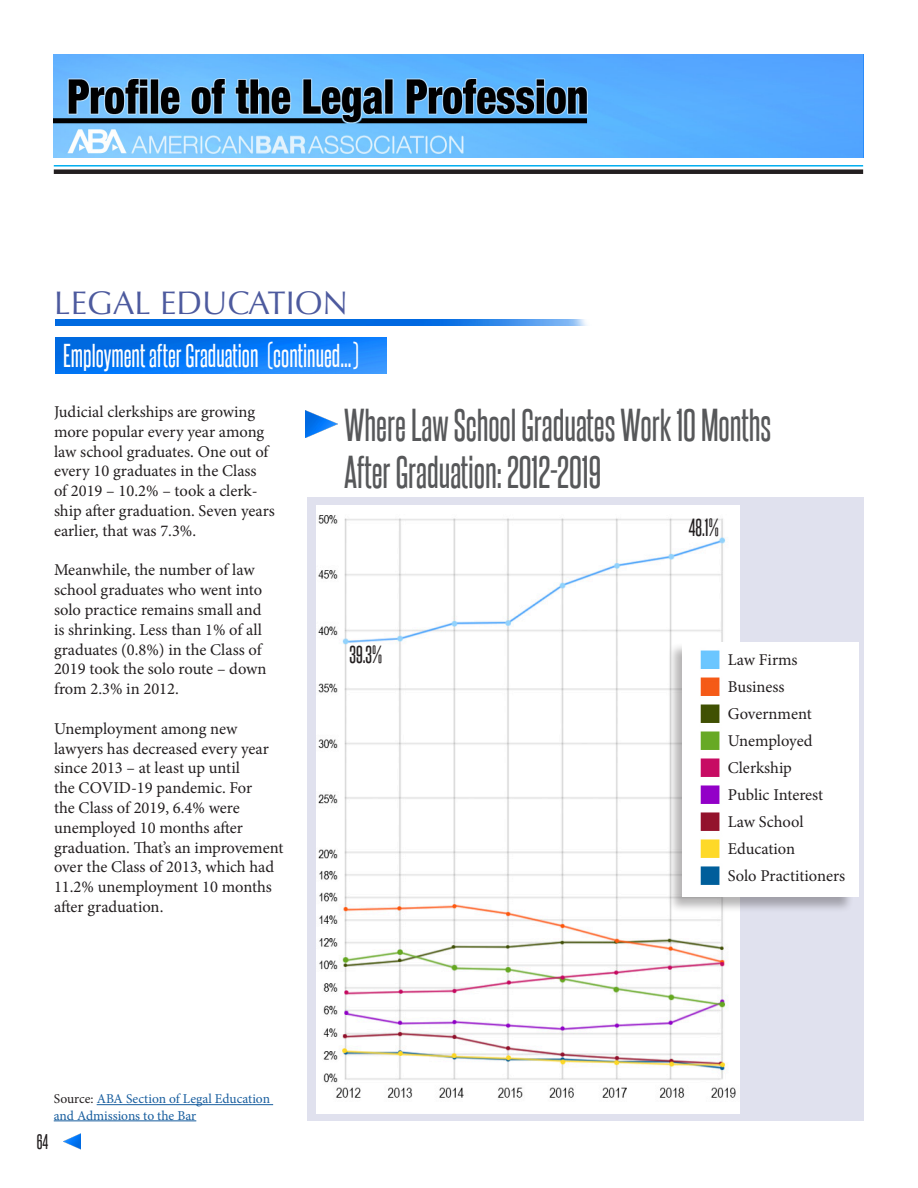
<style>
.page{position:relative;width:918px;height:1188px;background:#fff}
.page>*{position:absolute;margin:0;border:0;box-sizing:border-box;transform-origin:0 0}
.t1{font:39px/46.8px "Steelfish Rg";letter-spacing:-.005em;color:#57585a}
.t2{font:32.85px "Optima";color:#4d5a9e}
.t3{font:28.05px "Steelfish Rg";color:#fff}
.t4{font:21px "Steelfish Rg";color:#231f20}
.t5{font:18px "Steelfish Rg";color:#231f20}
.t6{font:16.5px/19.8px "Minion Pro";color:#231f20}
.t7{font:13.5px/16.2px "Minion Pro";color:#175d9e}
.s1{color:#231f20}
</style>
<div class="page">
<img style="left:54px;top:54px;width:809px;height:104px">
<img style="left:63px;top:1134px;width:18px;height:15px">
<div style="left:54px;top:169px;width:809px;height:5px;background:#231f20"></div>
<hr style="left:54px;top:165px;width:809px;height:2px;background:#00aeef">
<img style="left:56px;top:337px;width:331px;height:36px">
<img style="left:56px;top:319px;width:531px;height:6px">
<img style="left:306px;top:410px;width:32px;height:28px">
<div style="left:307px;top:497px;width:557px;height:623px;background:#e0e1ee"></div>
<img style="left:316px;top:506px;width:424px;height:608px">
<div style="left:667px;top:643px;width:188px;height:270px;background:#231f20;opacity:.33"></div>
<div style="left:688px;top:642px;width:171px;height:255px;background:#fff"></div>
<img style="left:682px;top:642px;width:38px;height:255px">
<hr style="left:97px;top:1104px;width:176px;height:1px;background:#175d9e">
<hr style="left:54px;top:1121px;width:142px;height:1px;background:#175d9e">
<p class="t2" style="left:54px;top:283px;width:295px">LEGAL EDUCATION</p>
<p class="t3" style="left:63px;top:338px;width:297px">Employment after Graduation (continued...)</p>
<p class="t6" style="left:54px;top:402px;width:222px">Judicial clerkships are growing more popular every year among law school graduates. One out of every 10 graduates in the Class<br>of 2019 – 10.2% – took a clerk&shy;ship after graduation. Seven years earlier, that was 7.3%.</p>
<p class="t6" style="left:54px;top:560px;width:214px">Meanwhile, the number of law school graduates who went into solo practice remains small and is shrinking. Less than 1% of all graduates (0.8%) in the Class of<br>2019 took the solo route – down from 2.3% in 2012.</p>
<p class="t6" style="left:54px;top:719px;width:231px">Unemployment among new lawyers has decreased every year since 2013 – at least up until<br>the COVID-19 pandemic. For<br>the Class of 2019, 6.4% were unemployed 10 months after graduation. That’s an improvement over the Class of 2013, which had<br>11.2% unemployment 10 months after graduation.</p>
<p class="t1" style="left:344px;top:401px;width:429px">Where Law School Graduates Work 10 Months<br>After Graduation: 2012-2019</p>
<p class="t4" style="left:350px;top:641px;width:34px">39.3%</p>
<p class="t4" style="left:689px;top:514px;width:31px">48.1%</p>
<p class="t6" style="left:728px;top:650px;width:71px">Law Firms</p>
<p class="t6" style="left:728px;top:677px;width:58px">Business</p>
<p class="t6" style="left:728px;top:704px;width:86px">Government</p>
<p class="t6" style="left:728px;top:731px;width:86px">Unemployed</p>
<p class="t6" style="left:728px;top:758px;width:66px">Clerkship</p>
<p class="t6" style="left:728px;top:785px;width:97px">Public Interest</p>
<p class="t6" style="left:728px;top:812px;width:77px">Law School</p>
<p class="t6" style="left:728px;top:839px;width:69px">Education</p>
<p class="t6" style="left:728px;top:866px;width:119px">Solo Practitioners</p>
<p class="t7" style="left:54px;top:1091px;width:218px"><span class="s1">Source:</span> ABA Section of Legal Education and Admissions to the Bar</p>
<p class="t5" style="left:37px;top:1131px;width:13px">64</p>
</div>
